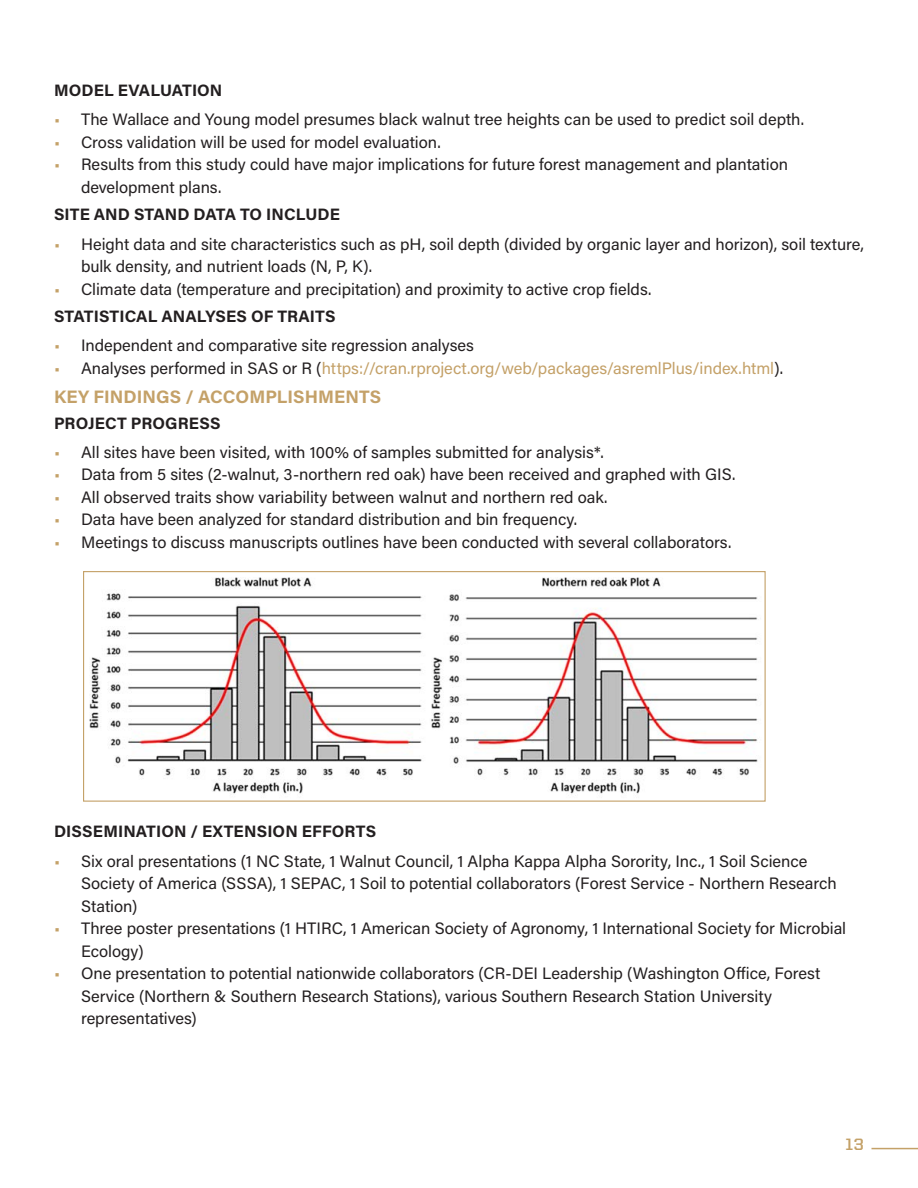
<style>
.page{position:relative;width:918px;height:1188px;background:#fff}
.page>*{position:absolute;margin:0;border:0;box-sizing:border-box;transform-origin:0 0}
.Heading_2_ToC{font:700 18px "Acumin Pro";color:#c4a168}
.t1{font:16.5px/22.5px "Acumin Pro";color:#231f20}
.Heading_3_ToC{font:700 16.5px "Acumin Pro";letter-spacing:.005em;color:#231f20}
.t2{font:16.5px "Acumin Pro";color:#c4a168}
.t3{font:700 16.5px "United Sans Reg";color:#c4a168}
.s1{color:#c4a168}
.s2{color:#231f20}
</style>
<div class="page">
<hr style="left:872px;top:1148px;width:46px;height:1px;background:#c4a168">
<img style="left:89px;top:577px;width:669px;height:217px">
<div style="left:83px;top:571px;width:683px;height:231px;border:1px solid #c4a168"></div>
<p class="Heading_3_ToC" style="left:54px;top:79px;width:170px">MODEL EVALUATION</p>
<p class="t1" style="left:54px;top:108px;width:752px"><span class="s1">•</span> The Wallace and Young model presumes black walnut tree heights can be used to predict soil depth.</p>
<p class="t1" style="left:54px;top:130px;width:388px"><span class="s1">•</span> Cross validation will be used for model evaluation.</p>
<p class="t1" style="left:81px;top:153px;width:709px;text-indent:-27px"><span class="s1">•</span> Results from this study could have major implications for future forest management and plantation development plans.</p>
<p class="Heading_3_ToC" style="left:54px;top:203px;width:288px">SITE AND STAND DATA TO INCLUDE</p>
<p class="t1" style="left:81px;top:232px;width:784px;text-indent:-27px"><span class="s1">•</span> Height data and site characteristics such as pH, soil depth (divided by organic layer and horizon), soil texture, bulk density, and nutrient loads (N, P, K).</p>
<p class="t1" style="left:54px;top:277px;width:599px"><span class="s1">•</span> Climate data (temperature and precipitation) and proximity to active crop fields.</p>
<p class="Heading_3_ToC" style="left:54px;top:305px;width:283px">STATISTICAL ANALYSES OF TRAITS</p>
<p class="t1" style="left:54px;top:334px;width:422px"><span class="s1">•</span> Independent and comparative site regression analyses</p>
<p class="t2" style="left:54px;top:357px;width:731px">• <span class="s2">Analyses performed in SAS or R (</span>https://cran.rproject.org/web/packages/asremlPlus/index.html<span class="s2">).</span></p>
<h2 class="Heading_2_ToC" style="left:54px;top:384px;width:329px">KEY FINDINGS / ACCOMPLISHMENTS</h2>
<p class="Heading_3_ToC" style="left:54px;top:411px;width:168px">PROJECT PROGRESS</p>
<p class="t1" style="left:54px;top:440px;width:551px"><span class="s1">•</span> All sites have been visited, with 100% of samples submitted for analysis*.</p>
<p class="t1" style="left:54px;top:463px;width:683px"><span class="s1">•</span> Data from 5 sites (2-walnut, 3-northern red oak) have been received and graphed with GIS.</p>
<p class="t1" style="left:54px;top:485px;width:555px"><span class="s1">•</span> All observed traits show variability between walnut and northern red oak.</p>
<p class="t1" style="left:54px;top:508px;width:525px"><span class="s1">•</span> Data have been analyzed for standard distribution and bin frequency.</p>
<p class="t1" style="left:54px;top:530px;width:679px"><span class="s1">•</span> Meetings to discuss manuscripts outlines have been conducted with several collaborators.</p>
<p class="Heading_3_ToC" style="left:54px;top:820px;width:324px">DISSEMINATION / EXTENSION EFFORTS</p>
<p class="t1" style="left:81px;top:849px;width:757px;text-indent:-27px"><span class="s1">•</span> Six oral presentations (1 NC State, 1 Walnut Council, 1 Alpha Kappa Alpha Sorority, Inc., 1 Soil Science<br>Society of America (SSSA), 1 SEPAC, 1 Soil to potential collaborators (Forest Service - Northern Research<br>Station)</p>
<p class="t1" style="left:81px;top:916px;width:767px;text-indent:-27px"><span class="s1">•</span> Three poster presentations (1 HTIRC, 1 American Society of Agronomy, 1 International Society for Microbial<br>Ecology)</p>
<p class="t1" style="left:81px;top:961px;width:741px;text-indent:-27px"><span class="s1">•</span> One presentation to potential nationwide collaborators (CR-DEI Leadership (Washington Office, Forest<br>Service (Northern &amp; Southern Research Stations), various Southern Research Station University representatives)</p>
<p class="t3" style="left:846px;top:1135px;width:20px">13</p>
</div>
